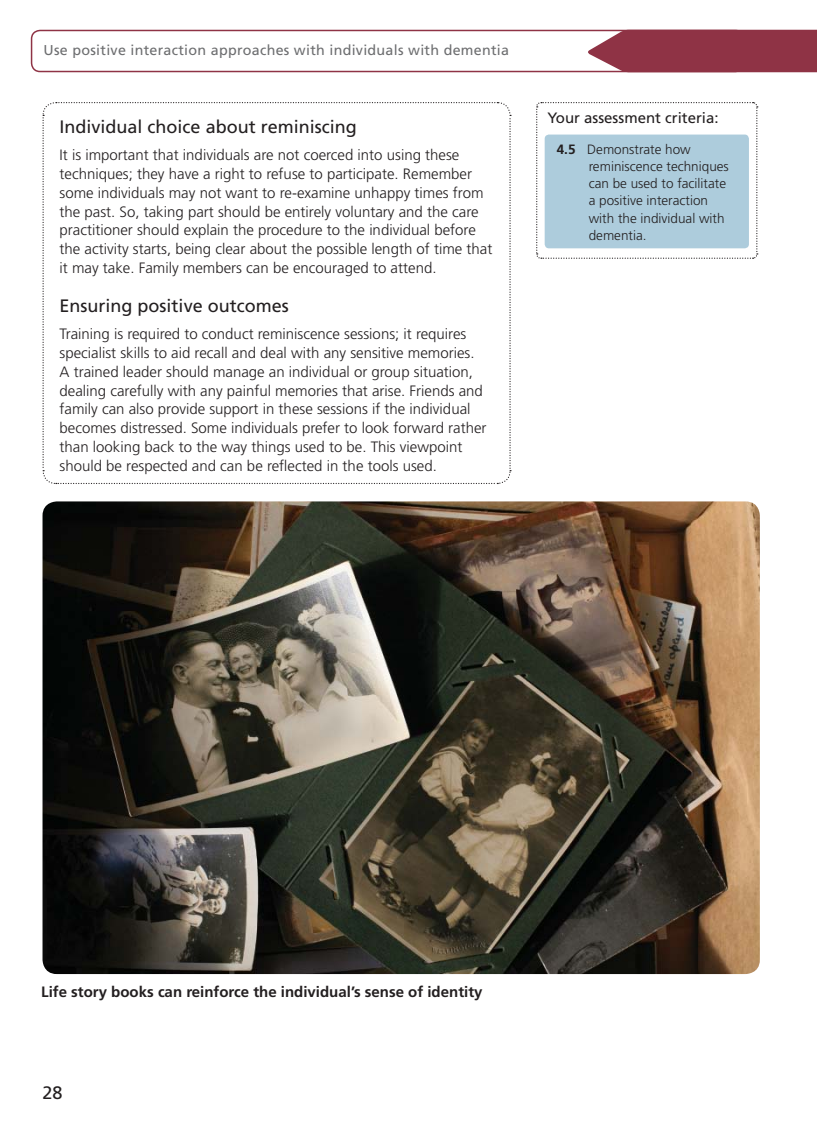
<style>
.page{position:relative;width:817px;height:1127px;background:#fff}
.page>*{position:absolute;margin:0;border:0;box-sizing:border-box;transform-origin:0 0}
.t1{font:18px "Frutiger";color:#231f20}
.t2{font:300 15px/18.8px "Frutiger";color:#231f20}
.t3{font:700 15px "Frutiger";color:#231f20}
.t4{font:15px "Frutiger";color:#231f20}
.t5{font:14.25px "Frutiger";letter-spacing:.02em;color:#6d6e70}
.t6{font:300 13.5px/17.2px "Frutiger";color:#231f20}
.s1{font-weight:700}
</style>
<div class="page">
<div style="left:31px;top:30px;width:713px;height:42px;border:2px solid #8f3345;border-radius:9px"></div>
<svg style="left:585px;top:30px;width:231px;height:42px;background:#974253"></svg>
<svg style="left:42px;top:102px;width:469px;height:383px"></svg>
<img style="left:42px;top:501px;width:717px;height:473px;border-radius:14px">
<svg style="left:536px;top:102px;width:222px;height:157px"></svg>
<div style="left:544px;top:135px;width:204px;height:113px;background:#adccdc;border-radius:4px"></div>
<p class="t5" style="left:44px;top:44px;width:467px">Use positive interaction approaches with individuals with dementia</p>
<p class="t1" style="left:59px;top:118px;width:299px">Individual choice about reminiscing</p>
<p class="t2" style="left:59px;top:147px;width:434px">It is important that individuals are not coerced into using these techniques; they have a right to refuse to participate. Remember some individuals may not want to re-examine unhappy times from the past. So, taking part should be entirely voluntary and the care practitioner should explain the procedure to the individual before the activity starts, being clear about the possible length of time that it may take. Family members can be encouraged to attend.</p>
<p class="t1" style="left:59px;top:297px;width:231px">Ensuring positive outcomes</p>
<p class="t2" style="left:59px;top:326px;width:428px">Training is required to conduct reminiscence sessions; it requires specialist skills to aid recall and deal with any sensitive memories.<br>A trained leader should manage an individual or group situation, dealing carefully with any painful memories that arise. Friends and family can also provide support in these sessions if the individual becomes distressed. Some individuals prefer to look forward rather than looking back to the way things used to be. This viewpoint should be respected and can be reflected in the tools used.</p>
<p class="t4" style="left:547px;top:111px;width:173px">Your assessment criteria:</p>
<p class="t6" style="left:588px;top:141px;width:142px;text-indent:-32px"><span class="s1">4.5</span> Demonstrate how reminiscence techniques can be used to facilitate a positive interaction with the individual with dementia.</p>
<p class="t3" style="left:41px;top:984px;width:442px">Life story books can reinforce the individual’s sense of identity</p>
<p class="t1" style="left:42px;top:1083px;width:22px">28</p>
</div>
